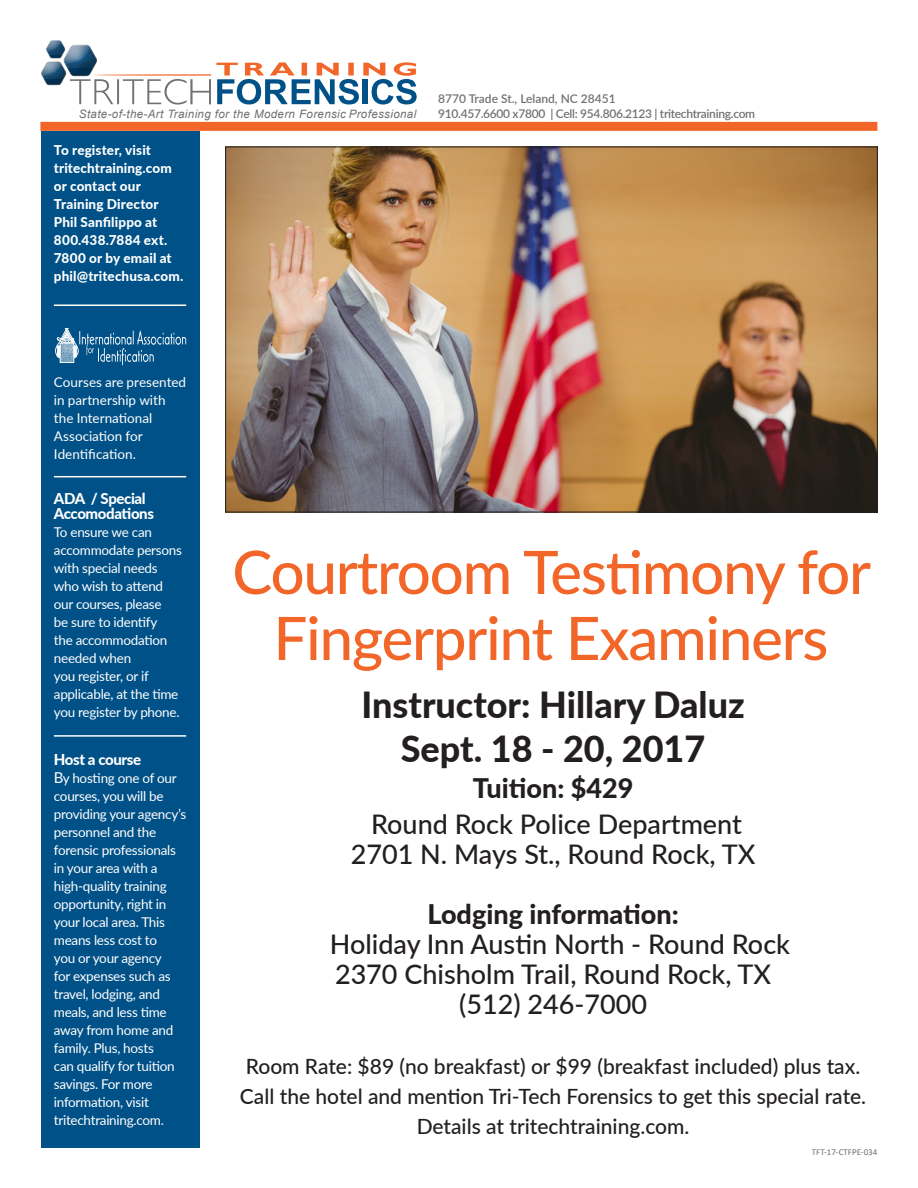
<style>
.page{position:relative;width:918px;height:1188px;background:#fff}
.page>*{position:absolute;margin:0;border:0;box-sizing:border-box;transform-origin:0 0}
.Head{font:500 60px/66px "Lato";letter-spacing:-.02em;color:#f26729;text-align:center}
.t1{font:800 36px "Lato";color:#231f20}
.t2{font:500 27px/30px "Lato";color:#231f20}
.t3{font:800 27px "Lato";color:#231f20}
.t4{font:500 21px/30px "Lato";color:#231f20;text-align:center}
.t5{font:800 15px "Lato";letter-spacing:-.025em;color:#fff}
.Paragraph_Text{font:13.5px/18px "Lato";letter-spacing:-.02em;color:#fff}
.t6{font:800 13.5px/18px "Lato";letter-spacing:.01em;color:#fff}
.Paragraph_Text-2{font:13.5px/18px "Lato";color:#fff}
.t7{font:600 12px "Lato";letter-spacing:-.025em;color:#717074}
.t8{font:600 12px "Lato";color:#717074}
.t9{font:italic 11.55px "Arial";letter-spacing:.03em;color:#717074}
.t10{font:9px "Calibri";color:#717074}
.s1{font-size:15px}
</style>
<div class="page">
<div style="left:41px;top:131px;width:159px;height:1017px;background:#005187"></div>
<svg style="left:41px;top:41px;width:376px;height:64px"></svg>
<div style="left:40px;top:122px;width:837px;height:9px;background:#f26729"></div>
<svg style="left:55px;top:328px;width:131px;height:37px"></svg>
<hr style="left:54px;top:476px;width:132px;height:1px;background:#fff">
<hr style="left:54px;top:304px;width:132px;height:2px;background:#fff">
<hr style="left:54px;top:735px;width:132px;height:2px;background:#fff">
<img style="left:227px;top:149px;width:649px;height:361px">
<p class="t9" style="left:79px;top:107px;width:339px">State-of-the-Art Training for the Modern Forensic Professional</p>
<p class="t6" style="left:54px;top:141px;width:131px">To register, visit tritechtraining.com or contact our<br>Training Director<br>Phil Sanfilippo at<br>800.438.7884 ext.<br>7800 or by email at phil@tritechusa.com.</p>
<p class="t8" style="left:438px;top:90px;width:179px">8770 Trade St., Leland, NC 28451</p>
<p class="t7" style="left:438px;top:105px;width:318px">910.457.6600 x7800 | Cell: 954.806.2123 | tritechtraining.com</p>
<p class="Paragraph_Text-2" style="left:54px;top:373px;width:134px">Courses are presented in partnership with the International<br>Association for<br>Identification.</p>
<p class="t5" style="left:54px;top:487px;width:93px">ADA / Special</p>
<p class="t5" style="left:54px;top:502px;width:102px">Accomodations</p>
<p class="Paragraph_Text" style="left:54px;top:523px;width:130px">To ensure we can accommodate persons with special needs who wish to attend our courses, please<br>be sure to identify<br>the accommodation needed when<br>you register, or if applicable, at the time you register by phone.</p>
<p class="t5" style="left:54px;top:748px;width:89px">Host a course</p>
<p class="Paragraph_Text" style="left:54px;top:769px;width:134px"><span class="s1">B</span>y hosting one of our courses, you will be providing your agency’s personnel and the forensic professionals in your area with a high-quality training opportunity, right in your local area. This means less cost to<br>you or your agency<br>for expenses such as travel, lodging, and meals, and less time away from home and family. Plus, hosts<br>can qualify for tuition savings. For more information, visit tritechtraining.com.</p>
<p class="Head" style="left:232px;top:537px;width:640px">Courtroom Testimony for<br>Fingerprint Examiners</p>
<p class="t1" style="left:361px;top:678px;width:385px">Instructor: Hillary Daluz</p>
<p class="t1" style="left:401px;top:722px;width:306px">Sept. 18 - 20, 2017</p>
<p class="t3" style="left:473px;top:768px;width:162px">Tuition: $429</p>
<p class="t2" style="left:371px;top:808px;width:372px">Round Rock Police Department</p>
<p class="t2" style="left:351px;top:838px;width:406px">2701 N. Mays St., Round Rock, TX</p>
<p class="t3" style="left:427px;top:894px;width:253px">Lodging information:</p>
<p class="t2" style="left:330px;top:928px;width:462px">Holiday Inn Austin North - Round Rock<br>2370 Chisholm Trail, Round Rock, TX</p>
<p class="t2" style="left:459px;top:988px;width:189px">(512) 246-7000</p>
<p class="t4" style="left:240px;top:1051px;width:628px">Room Rate: $89 (no breakfast) or $99 (breakfast included) plus tax.<br>Call the hotel and mention Tri-Tech Forensics to get this special rate.<br>Details at tritechtraining.com.</p>
<p class="t10" style="left:812px;top:1146px;width:67px">TFT-17-CTFPE-034</p>
</div>
